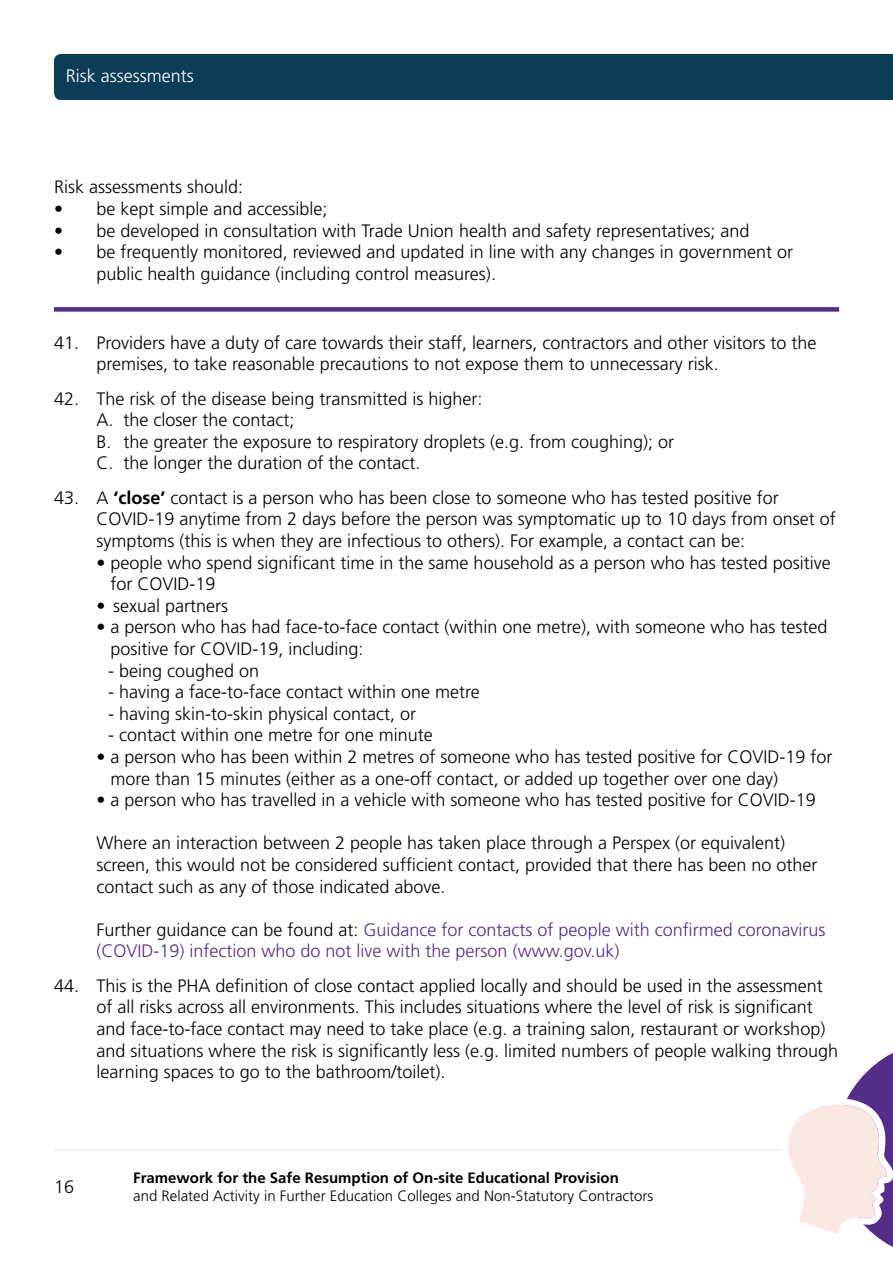
<style>
.page{position:relative;width:893px;height:1263px;background:#fff}
.page>*{position:absolute;margin:0;border:0;box-sizing:border-box;transform-origin:0 0}
.P_Tabbed_Content{font:300 18px/21.6px "Frutiger";color:#000}
.P_Tabbed_Content-2{font:300 18px/21.6px "Frutiger";color:#542d89}
.P_Tabbed_Letter{font:300 18px "Frutiger";color:#000}
.P_Body_Content{font:300 18px "Frutiger";color:#000}
.t1{font:300 18px "Frutiger";color:#fff}
.t2{font:300 15px "Frutiger";color:#000}
.t3{font:700 15px "Frutiger";color:#000}
.s1{font-weight:700}
.s2{color:#000}
</style>
<div class="page">
<div style="left:54px;top:54px;width:839px;height:46px;background:#0b3d56"></div>
<hr style="left:54px;top:1150px;width:741px;height:1px;background:#e6e7e8">
<div style="left:54px;top:307px;width:785px;height:5px;background:#542d89"></div>
<svg style="left:782px;top:1053px;width:111px;height:194px"></svg>
<p class="t1" style="left:66px;top:65px;width:130px">Risk assessments</p>
<p class="P_Body_Content" style="left:54px;top:177px;width:191px">Risk assessments should:</p>
<p class="P_Tabbed_Content" style="left:54px;top:198px;width:275px">• be kept simple and accessible;</p>
<p class="P_Tabbed_Content" style="left:54px;top:220px;width:697px">• be developed in consultation with Trade Union health and safety representatives; and</p>
<p class="P_Tabbed_Content" style="left:97px;top:241px;width:698px;text-indent:-43px">• be frequently monitored, reviewed and updated in line with any changes in government or public health guidance (including control measures).</p>
<p class="P_Tabbed_Content" style="left:97px;top:332px;width:722px;text-indent:-43px">41. Providers have a duty of care towards their staff, learners, contractors and other visitors to the premises, to take reasonable precautions to not expose them to unnecessary risk.</p>
<p class="P_Tabbed_Content" style="left:54px;top:388px;width:430px">42. The risk of the disease being transmitted is higher:</p>
<p class="P_Tabbed_Letter" style="left:97px;top:410px;width:199px">A. the closer the contact;</p>
<p class="P_Tabbed_Letter" style="left:97px;top:431px;width:579px">B. the greater the exposure to respiratory droplets (e.g. from coughing); or</p>
<p class="P_Tabbed_Letter" style="left:97px;top:453px;width:326px">C. the longer the duration of the contact.</p>
<p class="P_Tabbed_Content" style="left:97px;top:487px;width:741px;text-indent:-43px">43. A <span class="s1">‘close’</span> contact is a person who has been close to someone who has tested positive for<br>COVID-19 anytime from 2 days before the person was symptomatic up to 10 days from onset of symptoms (this is when they are infectious to others). For example, a contact can be:</p>
<p class="P_Tabbed_Content" style="left:111px;top:552px;width:722px;text-indent:-14px">• people who spend significant time in the same household as a person who has tested positive for COVID-19</p>
<p class="P_Tabbed_Content" style="left:97px;top:595px;width:133px">• sexual partners</p>
<p class="P_Tabbed_Content" style="left:111px;top:616px;width:718px;text-indent:-14px">• a person who has had face-to-face contact (within one metre), with someone who has tested positive for COVID-19, including:</p>
<p class="P_Tabbed_Content" style="left:108px;top:660px;width:153px">- being coughed on</p>
<p class="P_Tabbed_Content" style="left:108px;top:681px;width:373px">- having a face-to-face contact within one metre</p>
<p class="P_Tabbed_Content" style="left:108px;top:703px;width:310px">- having skin-to-skin physical contact, or</p>
<p class="P_Tabbed_Content" style="left:108px;top:724px;width:326px">- contact within one metre for one minute</p>
<p class="P_Tabbed_Content" style="left:111px;top:746px;width:723px;text-indent:-14px">• a person who has been within 2 metres of someone who has tested positive for COVID-19 for more than 15 minutes (either as a one-off contact, or added up together over one day)</p>
<p class="P_Tabbed_Content" style="left:97px;top:789px;width:721px">• a person who has travelled in a vehicle with someone who has tested positive for COVID-19</p>
<p class="P_Tabbed_Content" style="left:97px;top:832px;width:722px">Where an interaction between 2 people has taken place through a Perspex (or equivalent) screen, this would not be considered sufficient contact, provided that there has been no other contact such as any of those indicated above.</p>
<p class="P_Tabbed_Content-2" style="left:97px;top:919px;width:730px"><span class="s2">Further guidance can be found at:</span> Guidance for contacts of people with confirmed coronavirus (COVID-19) infection who do not live with the person (www.gov.uk)</p>
<p class="P_Tabbed_Content" style="left:97px;top:975px;width:743px;text-indent:-43px">44. This is the PHA definition of close contact applied locally and should be used in the assessment of all risks across all environments. This includes situations where the level of risk is significant and face-to-face contact may need to take place (e.g. a training salon, restaurant or workshop) and situations where the risk is significantly less (e.g. limited numbers of people walking through learning spaces to go to the bathroom/toilet).</p>
<p class="P_Tabbed_Content" style="left:54px;top:1176px;width:22px">16</p>
<p class="t3" style="left:133px;top:1169px;width:487px">Framework for the Safe Resumption of On-site Educational Provision</p>
<p class="t2" style="left:133px;top:1187px;width:522px">and Related Activity in Further Education Colleges and Non-Statutory Contractors</p>
</div>
